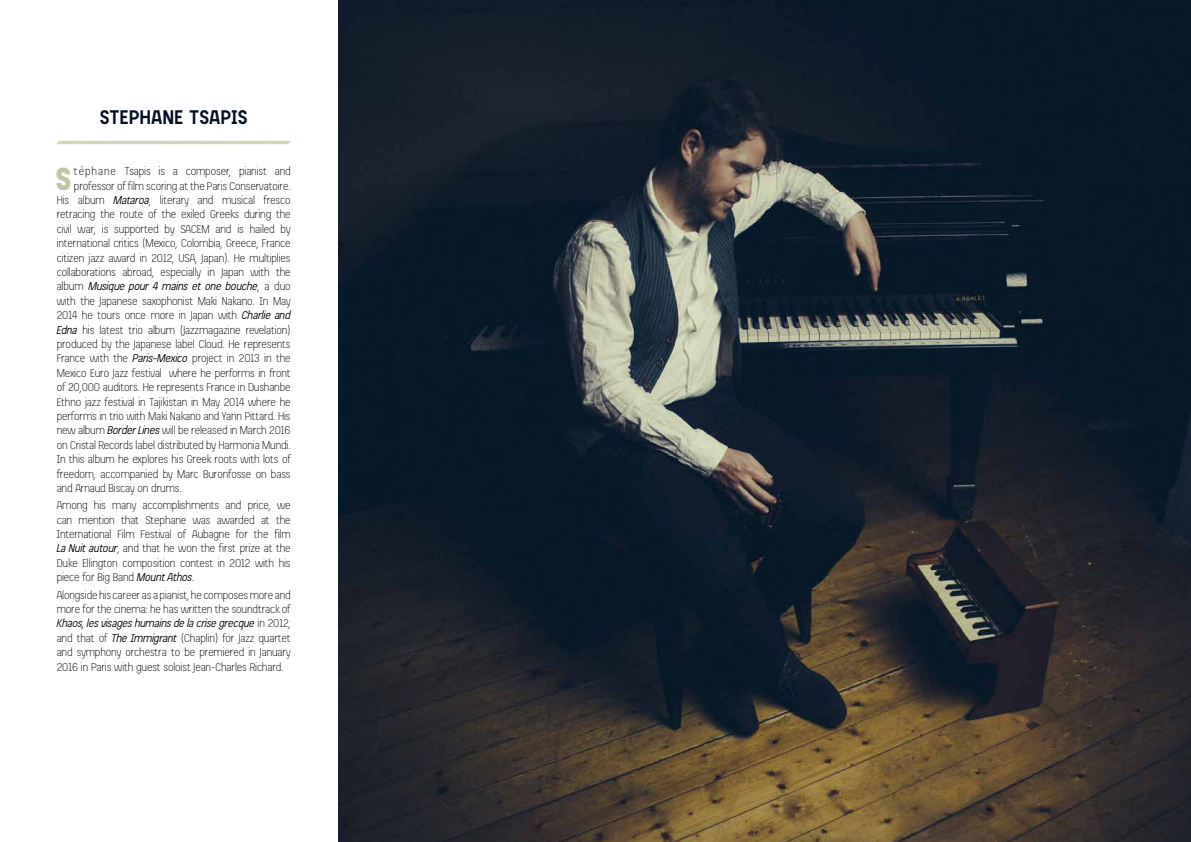
<style>
.page{position:relative;width:1191px;height:842px;background:#fff}
.page>*{position:absolute;margin:0;border:0;box-sizing:border-box;transform-origin:0 0}
.t1{font:900 34px "Beauchef";color:#c1c3a3}
.t2{font:700 21px "Beauchef";letter-spacing:.03em;color:#041022}
.t3{font:300 12px/14.4px "Beauchef";letter-spacing:-.01em;color:#000;text-align:justify}
.t4{font:italic 12px "Beauchef";letter-spacing:-.01em;color:#000}
.s1{font-weight:400;font-style:italic}
.s2{font-weight:300;font-style:normal}
</style>
<div class="page">
<img style="left:338px;top:0;width:853px;height:842px">
<svg style="left:56px;top:140px;width:235px;height:5px"></svg>
<h2 class="t2" style="left:100px;top:105px;width:149px">STEPHANE TSAPIS</h2>
<h1 class="t1" style="left:56px;top:157px;width:16px">S</h1>
<p class="t3" style="left:74px;top:164px;width:218px">téphane Tsapis is a composer, pianist and</p>
<p class="t3" style="left:74px;top:178px;width:218px">professor of film scoring at the Paris Conservatoire.</p>
<p class="t3" style="left:57px;top:193px;width:235px">His album <span class="s1">Mataroa</span>, literary and musical fresco</p>
<p class="t3" style="left:57px;top:207px;width:235px">retracing the route of the exiled Greeks during the</p>
<p class="t3" style="left:57px;top:222px;width:235px">civil war, is supported by SACEM and is hailed by</p>
<p class="t3" style="left:57px;top:236px;width:235px">international critics (Mexico, Colombia, Greece, France</p>
<p class="t3" style="left:57px;top:250px;width:235px">citizen jazz award in 2012, USA, Japan). He multiplies</p>
<p class="t3" style="left:57px;top:265px;width:235px">collaborations abroad, especially in Japan with the</p>
<p class="t4" style="left:57px;top:279px;width:235px"><span class="s2">album</span> Musique pour 4 mains et one bouche<span class="s2">, a duo</span></p>
<p class="t3" style="left:57px;top:294px;width:235px">with the Japanese saxophonist Maki Nakano. In May</p>
<p class="t3" style="left:57px;top:308px;width:235px">2014 he tours once more in Japan with <span class="s1">Charlie and</span></p>
<p class="t3" style="left:57px;top:322px;width:235px"><span class="s1">Edna</span> his latest trio album (Jazzmagazine revelation)</p>
<p class="t3" style="left:57px;top:337px;width:235px">produced by the Japanese label Cloud. He represents</p>
<p class="t3" style="left:57px;top:351px;width:235px">France with the <span class="s1">Paris-Mexico</span> project in 2013 in the</p>
<p class="t3" style="left:57px;top:366px;width:235px">Mexico Euro Jazz festival where he performs in front</p>
<p class="t3" style="left:57px;top:380px;width:235px">of 20,000 auditors. He represents France in Dushanbe</p>
<p class="t3" style="left:57px;top:394px;width:235px">Ethno jazz festival in Tajikistan in May 2014 where he</p>
<p class="t3" style="left:57px;top:409px;width:235px">performs in trio with Maki Nakano and Yann Pittard. His</p>
<p class="t3" style="left:57px;top:423px;width:235px">new album <span class="s1">Border Lines</span> will be released in March 2016</p>
<p class="t3" style="left:57px;top:438px;width:235px">on Cristal Records label distributed by Harmonia Mundi.</p>
<p class="t3" style="left:57px;top:452px;width:235px">In this album he explores his Greek roots with lots of</p>
<p class="t3" style="left:57px;top:466px;width:235px">freedom, accompanied by Marc Buronfosse on bass</p>
<p class="t3" style="left:57px;top:481px;width:126px">and Arnaud Biscay on drums.</p>
<p class="t3" style="left:57px;top:498px;width:235px">Among his many accomplishments and price, we can mention that Stephane was awarded at the International Film Festival of Aubagne for the film <span class="s1">La Nuit autour</span>, and that he won the first prize at the Duke Ellington composition contest in 2012 with his piece for Big Band <span class="s1">Mount Athos</span>.</p>
<p class="t3" style="left:57px;top:587px;width:235px">Alongside his career as a pianist, he composes more and more for the cinema: he has written the soundtrack of <span class="s1">Khaos, les visages humains de la crise grecque</span> in 2012, and that of <span class="s1">The Immigrant</span> (Chaplin) for Jazz quartet and symphony orchestra to be premiered in January 2016 in Paris with guest soloist Jean-Charles Richard.</p>
</div>
